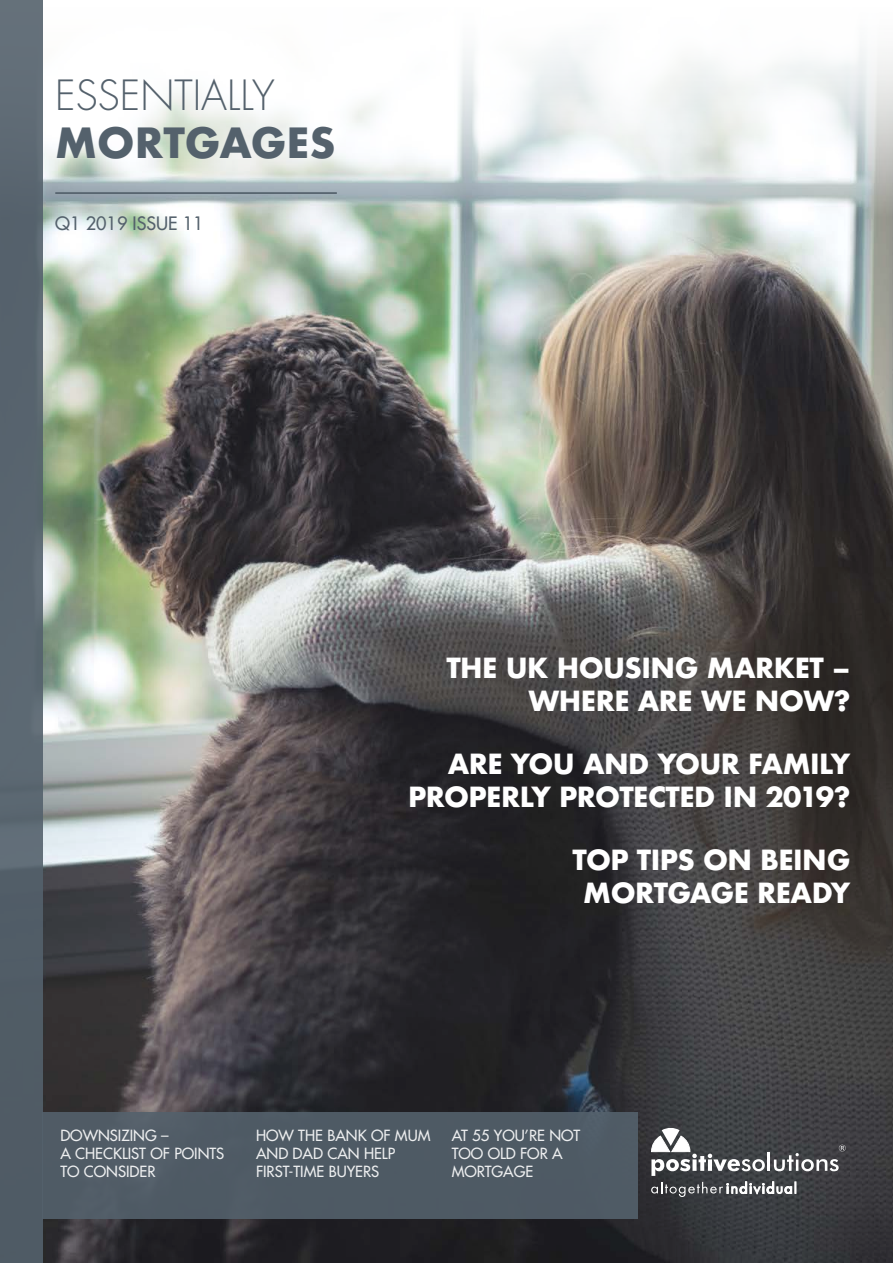
<style>
.page{position:relative;width:893px;height:1263px;background:#fff}
.page>*{position:absolute;margin:0;border:0;box-sizing:border-box;transform-origin:0 0}
.t1{font:300 40.5px "Futura LT";color:#54616c}
.t2{font:700 40.5px "Futura";color:#54616c}
.t3{font:700 27px/33px "Futura";letter-spacing:-.02em;color:#fff;text-align:right}
.t4{font:18px "Futura";color:#54616c}
.t5{font:15px/18px "Futura";color:#fff}
</style>
<div class="page">
<img style="left:43px;top:47px;width:850px;height:1216px">
<div style="left:0;top:0;width:43px;height:1263px;background:#54616c"></div>
<div style="left:43px;top:1112px;width:595px;height:107px;background:#4e5a64"></div>
<hr style="left:55px;top:192px;width:282px;height:2px;background:#54616c">
<svg style="left:651px;top:1128px;width:195px;height:69px;background:#5f6063"></svg>
<h1 class="t1" style="left:55px;top:70px;width:221px">ESSENTIALLY</h1>
<h1 class="t2" style="left:55px;top:114px;width:282px">MORTGAGES</h1>
<p class="t4" style="left:55px;top:211px;width:150px">Q1 2019 ISSUE 11</p>
<h2 class="t3" style="left:446px;top:651px;width:406px">THE UK HOUSING MARKET –<br>WHERE ARE WE NOW?</h2>
<h2 class="t3" style="left:408px;top:747px;width:444px">ARE YOU AND YOUR FAMILY<br>PROPERLY PROTECTED IN 2019?</h2>
<h2 class="t3" style="left:572px;top:843px;width:280px;text-align:center">TOP TIPS ON BEING<br>MORTGAGE READY</h2>
<p class="t5" style="left:60px;top:1126px;width:165px">DOWNSIZING –<br>A CHECKLIST OF POINTS<br>TO CONSIDER</p>
<p class="t5" style="left:256px;top:1126px;width:176px">HOW THE BANK OF MUM<br>AND DAD CAN HELP<br>FIRST-TIME BUYERS</p>
<p class="t5" style="left:452px;top:1126px;width:130px">AT 55 YOU’RE NOT<br>TOO OLD FOR A<br>MORTGAGE</p>
</div>
